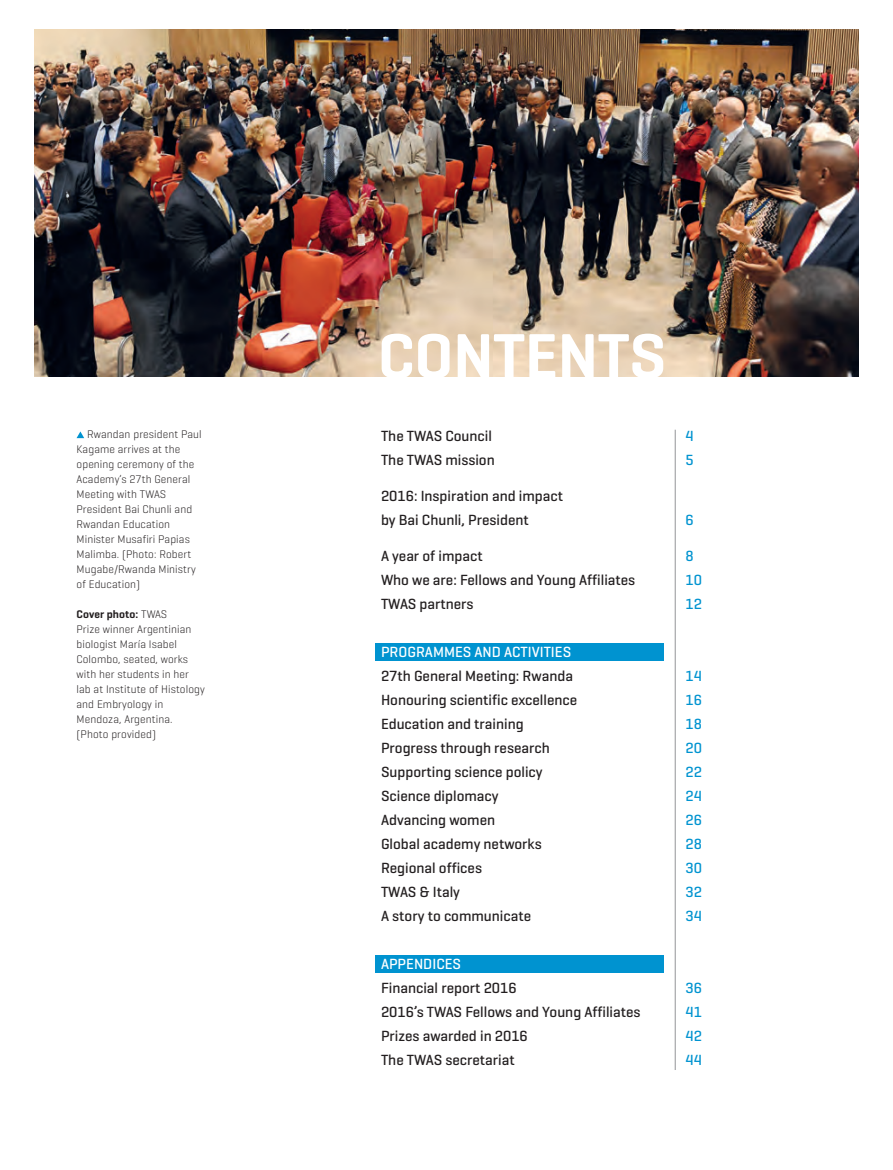
<style>
.page{position:relative;width:893px;height:1170px;background:#fff}
.page>*{position:absolute;margin:0;border:0;box-sizing:border-box;transform-origin:0 0}
.t1{font:600 64.65px "Geogrotesque";letter-spacing:-.005em;color:#fff}
.t2{font:500 15px/24px "Geogrotesque";color:#231f20}
.t3{font:500 15px "Geogrotesque";color:#0093d0}
.t4{font:500 15px "Geogrotesque";color:#fff}
.t5{font:300 11.25px/15px "Geogrotesque";letter-spacing:.01em;color:#231f20}
.s1{font-weight:600}
</style>
<div class="page">
<img style="left:34px;top:30px;width:825px;height:347px">
<div style="left:376px;top:955px;width:288px;height:17px;background:#0093d0"></div>
<div style="left:376px;top:643px;width:288px;height:17px;background:#0093d0"></div>
<hr style="left:675px;top:429px;width:1px;height:640px;background:#939598">
<svg style="left:77px;top:431px;width:7px;height:7px"></svg>
<p class="t5" style="left:77px;top:426px;width:127px;text-indent:11px">Rwandan president Paul<br>Kagame arrives at the opening ceremony of the<br>Academy’s 27th General<br>Meeting with TWAS<br>President Bai Chunli and<br>Rwandan Education<br>Minister Musafiri Papias<br>Malimba. (Photo: Robert<br>Mugabe/Rwanda Ministry of Education)</p>
<p class="t5" style="left:77px;top:606px;width:130px"><span class="s1">Cover photo:</span> TWAS<br>Prize winner Argentinian biologist María Isabel<br>Colombo, seated, works with her students in her lab at Institute of Histology and Embryology in<br>Mendoza, Argentina. (Photo provided)</p>
<h1 class="t1" style="left:378px;top:316px;width:290px">CONTENTS</h1>
<p class="t2" style="left:381px;top:423px;width:112px">The TWAS Council</p>
<p class="t3" style="left:685px;top:426px;width:10px">4</p>
<p class="t2" style="left:381px;top:447px;width:115px">The TWAS mission</p>
<p class="t3" style="left:685px;top:450px;width:10px">5</p>
<p class="t2" style="left:381px;top:483px;width:184px">2016: Inspiration and impact by Bai Chunli, President</p>
<p class="t3" style="left:685px;top:510px;width:10px">6</p>
<p class="t2" style="left:381px;top:543px;width:103px">A year of impact</p>
<p class="t3" style="left:685px;top:546px;width:10px">8</p>
<p class="t2" style="left:381px;top:567px;width:256px">Who we are: Fellows and Young Affiliates</p>
<p class="t3" style="left:685px;top:570px;width:18px">10</p>
<p class="t2" style="left:381px;top:591px;width:94px">TWAS partners</p>
<p class="t3" style="left:685px;top:594px;width:18px">12</p>
<p class="t4" style="left:381px;top:642px;width:192px">PROGRAMMES AND ACTIVITIES</p>
<p class="t2" style="left:381px;top:663px;width:193px">27th General Meeting: Rwanda</p>
<p class="t3" style="left:685px;top:666px;width:18px">14</p>
<p class="t2" style="left:381px;top:687px;width:198px">Honouring scientific excellence</p>
<p class="t3" style="left:685px;top:690px;width:18px">16</p>
<p class="t2" style="left:381px;top:711px;width:144px">Education and training</p>
<p class="t3" style="left:685px;top:714px;width:18px">18</p>
<p class="t2" style="left:381px;top:735px;width:170px">Progress through research</p>
<p class="t3" style="left:685px;top:738px;width:18px">20</p>
<p class="t2" style="left:381px;top:759px;width:163px">Supporting science policy</p>
<p class="t3" style="left:685px;top:762px;width:18px">22</p>
<p class="t2" style="left:381px;top:783px;width:119px">Science diplomacy</p>
<p class="t3" style="left:685px;top:786px;width:18px">24</p>
<p class="t2" style="left:381px;top:807px;width:116px">Advancing women</p>
<p class="t3" style="left:685px;top:810px;width:18px">26</p>
<p class="t2" style="left:381px;top:831px;width:162px">Global academy networks</p>
<p class="t3" style="left:685px;top:834px;width:18px">28</p>
<p class="t2" style="left:381px;top:855px;width:103px">Regional offices</p>
<p class="t3" style="left:685px;top:858px;width:18px">30</p>
<p class="t2" style="left:381px;top:879px;width:80px">TWAS &amp; Italy</p>
<p class="t3" style="left:685px;top:882px;width:18px">32</p>
<p class="t2" style="left:381px;top:903px;width:152px">A story to communicate</p>
<p class="t3" style="left:685px;top:906px;width:18px">34</p>
<p class="t4" style="left:381px;top:954px;width:82px">APPENDICES</p>
<p class="t2" style="left:381px;top:975px;width:137px">Financial report 2016</p>
<p class="t3" style="left:685px;top:978px;width:18px">36</p>
<p class="t2" style="left:381px;top:999px;width:261px">2016’s TWAS Fellows and Young Affiliates</p>
<p class="t3" style="left:685px;top:1002px;width:18px">41</p>
<p class="t2" style="left:381px;top:1023px;width:148px">Prizes awarded in 2016</p>
<p class="t3" style="left:685px;top:1026px;width:18px">42</p>
<p class="t2" style="left:381px;top:1047px;width:135px">The TWAS secretariat</p>
<p class="t3" style="left:685px;top:1050px;width:18px">44</p>
</div>
